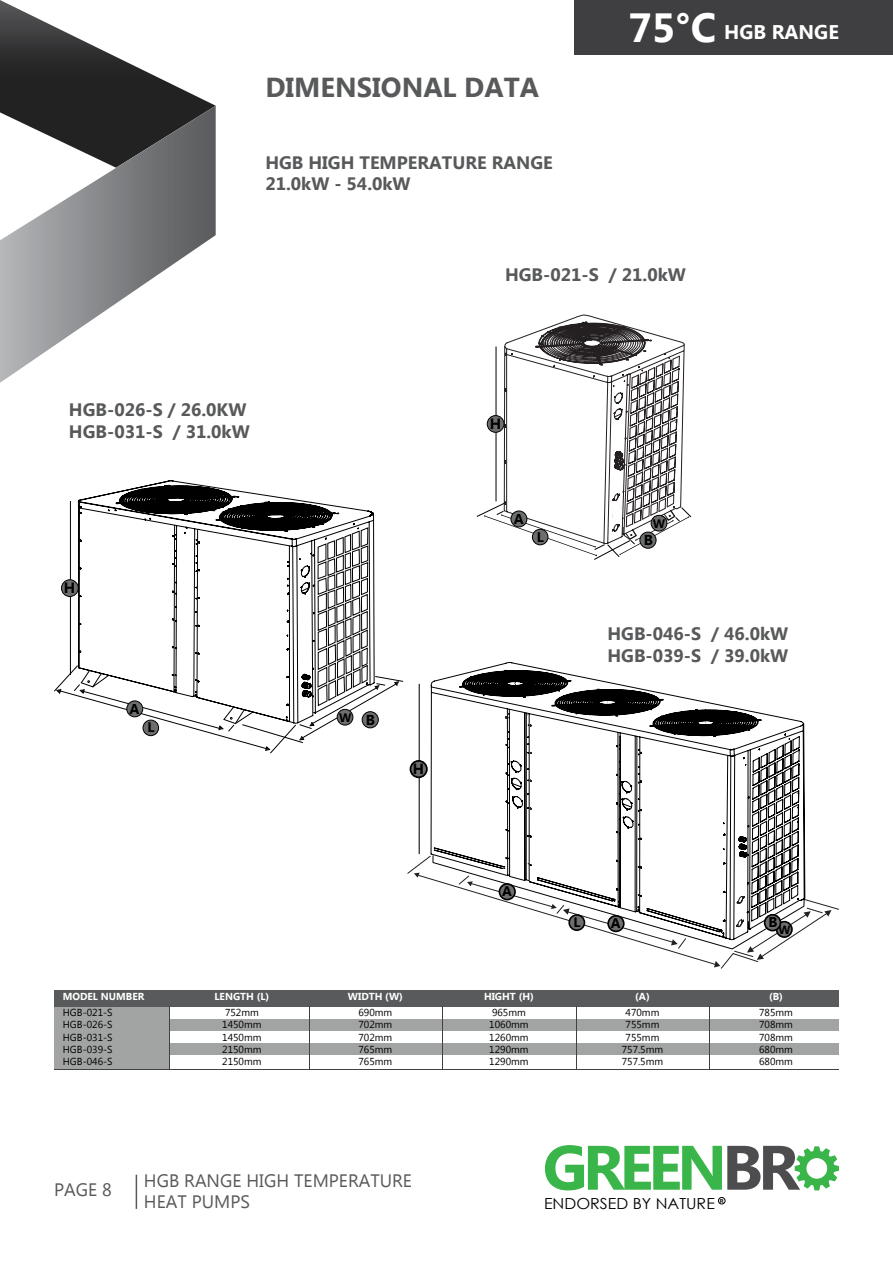
<style>
.page{position:relative;width:893px;height:1263px;background:#fff}
.page>*{position:absolute;margin:0;border:0;box-sizing:border-box;transform-origin:0 0}
.t1{font:700 27.45px "Myanmar Text";color:#58595b}
.t2{font:700 19.8px "Myanmar Text";color:#fff}
.t3{font:700 18px/21.6px "Myanmar Text";color:#58595b}
.t4{font:18px/21.6px "Myanmar Text";color:#58595b}
.t5{font:15.3px "Century Gothic";color:#000;scale:1.05 1}
.t6{font:700 15px "Myanmar Text";color:#000}
.t7{font:700 14.55px "Myanmar Text";color:#000}
.t8{font:700 14.4px "Myanmar Text";color:#000}
.t9{font:700 14.25px "Myanmar Text";color:#000}
.t10{font:700 14.1px "Myanmar Text";color:#000}
.t11{font:700 13.95px "Myanmar Text";color:#000}
.t12{font:700 13.65px "Myanmar Text";color:#000}
.t13{font:700 12.3px "Myanmar Text";color:#000}
.t14{font:700 12px "Myanmar Text";color:#000}
.t15{font:10.2px/12.1px "Myanmar Text";color:#000;text-align:justify}
.t16{font:700 10.2px "Myanmar Text";color:#fff}
.t17{font:700 5.4px "Arial";color:#000}
.s1{font-size:40.65px}
.s2{font-size:14.4px}
</style>
<div class="page">
<div style="left:54px;top:990px;width:785px;height:16px;background:#585a5b"></div>
<div style="left:54px;top:1006px;width:116px;height:63px;background:#a2a3a3"></div>
<div style="left:170px;top:1019px;width:669px;height:11px;background:#a2a3a3"></div>
<div style="left:170px;top:1043px;width:669px;height:11px;background:#a2a3a3"></div>
<svg style="left:545px;top:1145px;width:294px;height:45px"></svg>
<div style="left:718px;top:1197px;width:7px;height:7px;border:1px solid #000;border-radius:50%"></div>
<svg style="left:476px;top:314px;width:216px;height:246px"></svg>
<hr style="left:496px;top:346px;width:1px;height:155px;background:#000">
<div style="left:487px;top:416px;width:17px;height:16px;background:#6d6e70;border-radius:50%"></div>
<div style="left:487px;top:415px;width:17px;height:18px;border:1px solid #000;border-radius:50%"></div>
<div style="left:511px;top:511px;width:16px;height:16px;background:#6d6e70;border-radius:50%"></div>
<div style="left:511px;top:511px;width:16px;height:16px;border:1px solid #000;border-radius:50%"></div>
<div style="left:532px;top:529px;width:16px;height:16px;background:#6d6e70;border-radius:50%"></div>
<div style="left:532px;top:529px;width:16px;height:16px;border:1px solid #000;border-radius:50%"></div>
<div style="left:651px;top:515px;width:16px;height:16px;background:#6d6e70;border-radius:50%"></div>
<div style="left:651px;top:515px;width:16px;height:16px;border:1px solid #000;border-radius:50%"></div>
<div style="left:640px;top:532px;width:16px;height:16px;background:#6d6e70;border-radius:50%"></div>
<div style="left:639px;top:532px;width:17px;height:17px;border:1px solid #000;border-radius:50%"></div>
<svg style="left:54px;top:484px;width:350px;height:270px"></svg>
<div style="left:127px;top:701px;width:16px;height:16px;background:#6d6e70;border-radius:50%"></div>
<div style="left:126px;top:700px;width:17px;height:17px;border:1px solid #000;border-radius:50%"></div>
<div style="left:143px;top:720px;width:16px;height:16px;background:#6d6e70;border-radius:50%"></div>
<div style="left:143px;top:720px;width:16px;height:16px;border:1px solid #000;border-radius:50%"></div>
<div style="left:337px;top:709px;width:16px;height:16px;background:#6d6e70;border-radius:50%"></div>
<div style="left:337px;top:709px;width:16px;height:16px;border:1px solid #000;border-radius:50%"></div>
<div style="left:362px;top:712px;width:16px;height:16px;background:#6d6e70;border-radius:50%"></div>
<div style="left:362px;top:711px;width:17px;height:17px;border:1px solid #000;border-radius:50%"></div>
<hr style="left:419px;top:684px;width:1px;height:170px;background:#000">
<div style="left:410px;top:761px;width:17px;height:16px;background:#6d6e70;border-radius:50%"></div>
<div style="left:410px;top:760px;width:18px;height:18px;border:2px solid #000;border-radius:50%"></div>
<svg style="left:407px;top:856px;width:432px;height:113px"></svg>
<svg style="left:430px;top:662px;width:395px;height:288px"></svg>
<svg style="left:529px;top:779px;width:3px;height:4px"></svg>
<svg style="left:529px;top:751px;width:3px;height:4px"></svg>
<svg style="left:458px;top:669px;width:305px;height:69px"></svg>
<div style="left:776px;top:922px;width:16px;height:15px;background:#6d6e70;border-radius:50%"></div>
<div style="left:776px;top:921px;width:17px;height:17px;border:2px solid #000;border-radius:50%"></div>
<div style="left:765px;top:915px;width:15px;height:15px;background:#6d6e70;border-radius:50%"></div>
<div style="left:764px;top:914px;width:17px;height:17px;border:2px solid #000;border-radius:50%"></div>
<div style="left:499px;top:884px;width:16px;height:15px;background:#6d6e70;border-radius:50%"></div>
<div style="left:499px;top:883px;width:17px;height:17px;border:2px solid #000;border-radius:50%"></div>
<div style="left:608px;top:916px;width:16px;height:15px;background:#6d6e70;border-radius:50%"></div>
<div style="left:607px;top:915px;width:18px;height:17px;border:2px solid #000;border-radius:50%"></div>
<div style="left:569px;top:915px;width:15px;height:15px;background:#6d6e70;border-radius:50%"></div>
<div style="left:568px;top:914px;width:17px;height:17px;border:2px solid #000;border-radius:50%"></div>
<hr style="left:169px;top:1006px;width:1px;height:63px;background:#414042">
<hr style="left:309px;top:1006px;width:1px;height:63px;background:#414042">
<hr style="left:442px;top:1006px;width:1px;height:63px;background:#414042">
<hr style="left:576px;top:1006px;width:1px;height:63px;background:#414042">
<hr style="left:709px;top:1006px;width:1px;height:63px;background:#414042">
<hr style="left:54px;top:1069px;width:785px;height:1px;background:#414042">
<hr style="left:136px;top:1175px;width:1px;height:34px;background:#585a5b">
<div style="left:574px;top:0;width:319px;height:54px;background:#3f3e40"></div>
<svg style="left:0;top:0;width:216px;height:106px"></svg>
<svg style="left:0;top:106px;width:216px;height:277px"></svg>
<h1 class="t1" style="left:265px;top:72px;width:275px">DIMENSIONAL DATA</h1>
<h3 class="t3" style="left:265px;top:152px;width:289px">HGB HIGH TEMPERATURE RANGE<br>21.0kW - 54.0kW</h3>
<h2 class="t2" style="left:628px;top:21px;width:212px"><span class="s1">75°C</span> HGB RANGE</h2>
<h3 class="t3" style="left:69px;top:399px;width:182px">HGB-026-S / 26.0KW<br>HGB-031-S / 31.0kW</h3>
<h3 class="t6" style="left:64px;top:579px;width:13px">H</h3>
<h3 class="t9" style="left:130px;top:700px;width:11px">A</h3>
<h3 class="t11" style="left:147px;top:719px;width:9px">L</h3>
<p class="t13" style="left:339px;top:711px;width:38px">W <span class="s2">B</span></p>
<h3 class="t7" style="left:413px;top:760px;width:13px">H</h3>
<p class="t16" style="left:63px;top:991px;width:83px">MODEL NUMBER</p>
<p class="t15" style="left:63px;top:1006px;width:51px">HGB-021-S HGB-026-S HGB-031-S HGB-039-S HGB-046-S</p>
<p class="t16" style="left:214px;top:991px;width:56px">LENGTH (L)</p>
<p class="t15" style="left:222px;top:1006px;width:41px;text-align:left">752mm<br>1450mm<br>1450mm<br>2150mm<br>2150mm</p>
<p class="t16" style="left:348px;top:991px;width:56px">WIDTH (W)</p>
<p class="t15" style="left:359px;top:1006px;width:35px">690mm 702mm 702mm 765mm 765mm</p>
<h3 class="t4" style="left:54px;top:1179px;width:59px">PAGE 8</h3>
<h3 class="t4" style="left:144px;top:1170px;width:270px">HGB RANGE HIGH TEMPERATURE<br>HEAT PUMPS</h3>
<h3 class="t3" style="left:505px;top:264px;width:182px">HGB-021-S / 21.0kW</h3>
<h3 class="t6" style="left:490px;top:415px;width:13px">H</h3>
<h3 class="t9" style="left:514px;top:510px;width:11px">A</h3>
<h3 class="t11" style="left:537px;top:529px;width:9px">L</h3>
<p class="t13" style="left:653px;top:517px;width:14px">W</p>
<h3 class="t8" style="left:644px;top:531px;width:11px">B</h3>
<h3 class="t3" style="left:607px;top:623px;width:182px">HGB-046-S / 46.0kW<br>HGB-039-S / 39.0kW</h3>
<h3 class="t11" style="left:502px;top:883px;width:11px">A</h3>
<p class="t16" style="left:484px;top:991px;width:51px">HIGHT (H)</p>
<p class="t15" style="left:489px;top:1006px;width:41px;text-align:left">965mm<br>1060mm<br>1260mm<br>1290mm<br>1290mm</p>
<h3 class="t12" style="left:573px;top:914px;width:8px">L</h3>
<h3 class="t11" style="left:611px;top:915px;width:11px">A</h3>
<p class="t16" style="left:635px;top:991px;width:16px">(A)</p>
<p class="t15" style="left:622px;top:1006px;width:43px;text-align:center">470mm<br>755mm<br>755mm<br>757.5mm<br>757.5mm</p>
<h3 class="t10" style="left:768px;top:914px;width:11px">B</h3>
<p class="t14" style="left:778px;top:923px;width:14px">W</p>
<p class="t16" style="left:769px;top:991px;width:15px">(B)</p>
<p class="t15" style="left:759px;top:1006px;width:35px">785mm 708mm 708mm 680mm 680mm</p>
<h3 class="t5" style="left:544px;top:1192px;width:164px">ENDORSED BY NATURE</h3>
<p class="t17" style="left:720px;top:1197px;width:5px">R</p>
</div>
